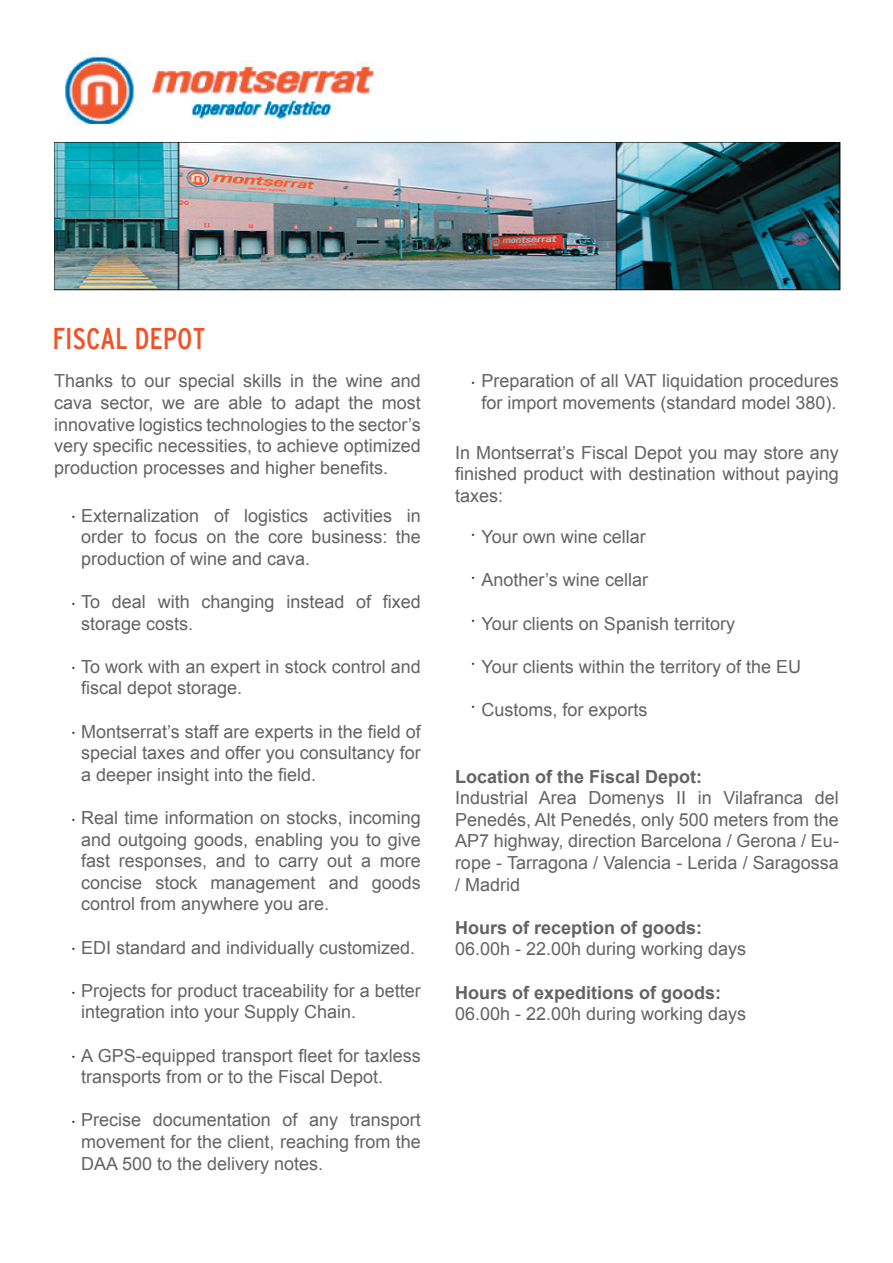
<style>
.page{position:relative;width:893px;height:1263px;background:#fff}
.page>*{position:absolute;margin:0;border:0;box-sizing:border-box;transform-origin:0 0}
.t1{font:30px "Inter Reg Con";color:#f05327}
.t2{font:18px/21.6px "Arial";color:#636366;text-align:justify}
.t3{font:700 18px "Arial";color:#636366}
.t4{font:18px "Minion Pro";color:#231f20}
.s1{font-family:"Minion Pro";color:#231f20}
</style>
<div class="page">
<img style="left:54px;top:142px;width:786px;height:148px">
<img style="left:65px;top:56px;width:309px;height:71px">
<h1 class="t1" style="left:52px;top:322px;width:154px">FISCAL DEPOT</h1>
<p class="t2" style="left:54px;top:370px;width:368px">Thanks to our special skills in the wine and cava sector, we are able to adapt the most innovative logistics technologies to the sector’s very specific necessities, to achieve optimized production processes and higher benefits.</p>
<p class="t2" style="left:81px;top:505px;width:341px;text-indent:-10px"><span class="s1">·</span> Externalization of logistics activities in order to focus on the core business: the production of wine and cava.</p>
<p class="t2" style="left:81px;top:591px;width:341px;text-indent:-10px"><span class="s1">·</span> To deal with changing instead of fixed storage costs.</p>
<p class="t2" style="left:81px;top:656px;width:341px;text-indent:-10px"><span class="s1">·</span> To work with an expert in stock control and fiscal depot storage.</p>
<p class="t2" style="left:81px;top:721px;width:341px;text-indent:-10px"><span class="s1">·</span> Montserrat’s staff are experts in the field of special taxes and offer you consultancy for a deeper insight into the field.</p>
<p class="t2" style="left:81px;top:807px;width:341px;text-indent:-10px"><span class="s1">·</span> Real time information on stocks, incoming and outgoing goods, enabling you to give fast responses, and to carry out a more concise stock management and goods control from anywhere you are.</p>
<p class="t2" style="left:72px;top:937px;width:345px"><span class="s1">·</span> EDI standard and individually customized.</p>
<p class="t2" style="left:81px;top:980px;width:341px;text-indent:-10px"><span class="s1">·</span> Projects for product traceability for a better integration into your Supply Chain.</p>
<p class="t2" style="left:81px;top:1045px;width:341px;text-indent:-10px"><span class="s1">·</span> A GPS-equipped transport fleet for taxless transports from or to the Fiscal Depot.</p>
<p class="t2" style="left:81px;top:1109px;width:341px;text-indent:-10px"><span class="s1">·</span> Precise documentation of any transport movement for the client, reaching from the DAA 500 to the delivery notes.</p>
<p class="t2" style="left:471px;top:370px;width:369px;text-align:center"><span class="s1">·</span> Preparation of all VAT liquidation procedures for import movements (standard model 380).</p>
<p class="t2" style="left:455px;top:442px;width:385px">In Montserrat’s Fiscal Depot you may store any finished product with destination without paying taxes:</p>
<p class="t2" style="left:482px;top:526px;width:166px">Your own wine cellar</p>
<p class="t2" style="left:482px;top:569px;width:168px">Another’s wine cellar</p>
<p class="t2" style="left:482px;top:613px;width:255px">Your clients on Spanish territory</p>
<p class="t2" style="left:482px;top:656px;width:321px">Your clients within the territory of the EU</p>
<p class="t2" style="left:482px;top:699px;width:168px">Customs, for exports</p>
<p class="t4" style="left:471px;top:522px;width:6px">·</p>
<p class="t4" style="left:471px;top:565px;width:6px">·</p>
<p class="t4" style="left:471px;top:608px;width:6px">·</p>
<p class="t4" style="left:471px;top:652px;width:6px">·</p>
<p class="t4" style="left:471px;top:695px;width:6px">·</p>
<p class="t3" style="left:455px;top:764px;width:249px">Location of the Fiscal Depot:</p>
<p class="t2" style="left:455px;top:787px;width:385px">Industrial Area Domenys II in Vilafranca del Penedés, Alt Penedés, only 500 meters from the AP7 highway, direction Barcelona / Gerona / Eu&shy;rope - Tarragona / Valencia - Lerida / Saragossa / Madrid</p>
<p class="t3" style="left:455px;top:916px;width:249px">Hours of reception of goods:</p>
<p class="t2" style="left:455px;top:938px;width:293px">06.00h - 22.00h during working days</p>
<p class="t3" style="left:455px;top:980px;width:268px">Hours of expeditions of goods:</p>
<p class="t2" style="left:455px;top:1003px;width:293px">06.00h - 22.00h during working days</p>
</div>
